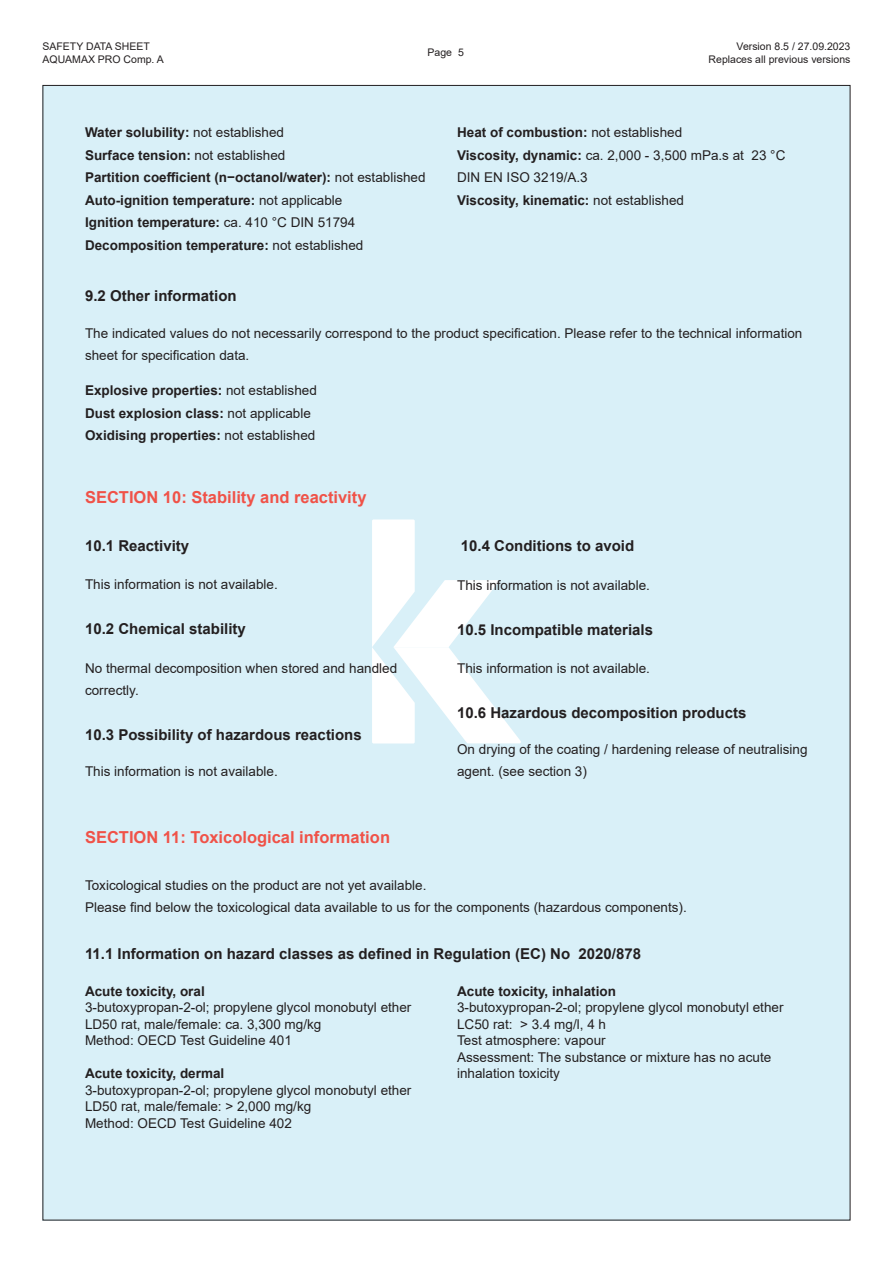
<style>
.page{position:relative;width:893px;height:1263px;background:#fff}
.page>*{position:absolute;margin:0;border:0;box-sizing:border-box;transform-origin:0 0}
.t1{font:700 16.5px "Arial";color:#f05248}
.Titular_H2_Arial_10p{font:700 15px "Arial";color:#231f20}
.Cuerpo_Arial_9pt_Reg{font:700 15px "Arial";color:#231f20}
.Cuerpo_Arial_9pt_Reg-2{font:13.5px/22.5px "Arial";color:#231f20}
.Cuerpo_Arial_9pt_Reg-3{font:700 13.5px/22.5px "Arial";color:#231f20}
.t2{font:10.5px/12.6px "Arial";color:#231f20}
.s1{font-weight:400}
.s2{font-weight:700}
</style>
<div class="page">
<div style="left:43px;top:85px;width:807px;height:1135px;background:#d9f0f8"></div>
<svg style="left:372px;top:519px;width:149px;height:224px"></svg>
<p class="t2" style="left:43px;top:40px;width:123px">SAFETY DATA SHEET<br>AQUAMAX PRO Comp. A</p>
<p class="t2" style="left:709px;top:40px;width:143px;text-align:right">Version 8.5 / 27.09.2023<br>Replaces all previous versions</p>
<p class="t2" style="left:428px;top:46px;width:38px">Page 5</p>
<p class="Cuerpo_Arial_9pt_Reg-3" style="left:85px;top:122px;width:201px">Water solubility: <span class="s1">not established</span></p>
<p class="Cuerpo_Arial_9pt_Reg-3" style="left:85px;top:144px;width:202px">Surface tension: <span class="s1">not established</span></p>
<p class="Cuerpo_Arial_9pt_Reg-3" style="left:85px;top:167px;width:342px">Partition coefficient (n−octanol/water): <span class="s1">not established<br></span>Auto-ignition temperature: <span class="s1">not applicable</span></p>
<p class="Cuerpo_Arial_9pt_Reg-3" style="left:85px;top:212px;width:272px">Ignition temperature: <span class="s1">ca. 410 °C DIN 51794</span></p>
<p class="Cuerpo_Arial_9pt_Reg-3" style="left:85px;top:234px;width:280px">Decomposition temperature: <span class="s1">not established</span></p>
<p class="Cuerpo_Arial_9pt_Reg-3" style="left:457px;top:122px;width:227px">Heat of combustion: <span class="s1">not established</span></p>
<p class="Cuerpo_Arial_9pt_Reg-2" style="left:457px;top:144px;width:330px"><span class="s2">Viscosity, dynamic:</span> ca. 2,000 - 3,500 mPa.s at 23 °C<br>DIN EN ISO 3219/A.3</p>
<p class="Cuerpo_Arial_9pt_Reg-3" style="left:457px;top:189px;width:228px">Viscosity, kinematic: <span class="s1">not established</span></p>
<p class="Titular_H2_Arial_10p" style="left:85px;top:285px;width:153px">9.2 Other information</p>
<p class="Cuerpo_Arial_9pt_Reg-2" style="left:85px;top:322px;width:719px">The indicated values do not necessarily correspond to the product specification. Please refer to the technical information sheet for specification data.</p>
<p class="Cuerpo_Arial_9pt_Reg-3" style="left:85px;top:379px;width:233px">Explosive properties: <span class="s1">not established</span></p>
<p class="Cuerpo_Arial_9pt_Reg-3" style="left:85px;top:402px;width:227px">Dust explosion class: <span class="s1">not applicable</span></p>
<p class="Cuerpo_Arial_9pt_Reg-3" style="left:85px;top:424px;width:232px">Oxidising properties: <span class="s1">not established</span></p>
<p class="t1" style="left:85px;top:486px;width:283px">SECTION 10: Stability and reactivity</p>
<p class="Titular_H2_Arial_10p" style="left:85px;top:535px;width:106px">10.1 Reactivity</p>
<p class="Cuerpo_Arial_9pt_Reg-2" style="left:85px;top:573px;width:194px">This information is not available.</p>
<p class="Titular_H2_Arial_10p" style="left:85px;top:618px;width:162px">10.2 Chemical stability</p>
<p class="Cuerpo_Arial_9pt_Reg-2" style="left:85px;top:656px;width:314px">No thermal decomposition when stored and handled correctly.</p>
<p class="Titular_H2_Arial_10p" style="left:85px;top:724px;width:278px">10.3 Possibility of hazardous reactions</p>
<p class="Cuerpo_Arial_9pt_Reg-2" style="left:85px;top:760px;width:194px">This information is not available.</p>
<p class="Cuerpo_Arial_9pt_Reg" style="left:461px;top:535px;width:175px">10.4 Conditions to avoid</p>
<p class="Cuerpo_Arial_9pt_Reg-2" style="left:457px;top:573px;width:194px">This information is not available.</p>
<p class="Titular_H2_Arial_10p" style="left:457px;top:619px;width:197px">10.5 Incompatible materials</p>
<p class="Cuerpo_Arial_9pt_Reg-2" style="left:457px;top:657px;width:194px">This information is not available.</p>
<p class="Titular_H2_Arial_10p" style="left:457px;top:702px;width:291px">10.6 Hazardous decomposition products</p>
<p class="Cuerpo_Arial_9pt_Reg-2" style="left:457px;top:737px;width:352px">On drying of the coating / hardening release of neutralising agent. (see section 3)</p>
<p class="t1" style="left:85px;top:826px;width:307px">SECTION 11: Toxicological information</p>
<p class="Cuerpo_Arial_9pt_Reg-2" style="left:85px;top:874px;width:343px">Toxicological studies on the product are not yet available.</p>
<p class="Cuerpo_Arial_9pt_Reg-2" style="left:85px;top:896px;width:603px">Please find below the toxicological data available to us for the components (hazardous components).</p>
<p class="Titular_H2_Arial_10p" style="left:85px;top:943px;width:558px">11.1 Information on hazard classes as defined in Regulation (EC) No 2020/878</p>
<p class="Cuerpo_Arial_9pt_Reg-3" style="left:85px;top:980px;width:121px">Acute toxicity, oral</p>
<p class="Cuerpo_Arial_9pt_Reg-2" style="left:85px;top:996px;width:328px">3-butoxypropan-2-ol; propylene glycol monobutyl ether</p>
<p class="Cuerpo_Arial_9pt_Reg-2" style="left:85px;top:1013px;width:238px">LD50 rat, male/female: ca. 3,300 mg/kg</p>
<p class="Cuerpo_Arial_9pt_Reg-2" style="left:85px;top:1029px;width:208px">Method: OECD Test Guideline 401</p>
<p class="Cuerpo_Arial_9pt_Reg-3" style="left:85px;top:1062px;width:141px">Acute toxicity, dermal</p>
<p class="Cuerpo_Arial_9pt_Reg-2" style="left:85px;top:1079px;width:328px">3-butoxypropan-2-ol; propylene glycol monobutyl ether</p>
<p class="Cuerpo_Arial_9pt_Reg-2" style="left:85px;top:1095px;width:228px">LD50 rat, male/female: &gt; 2,000 mg/kg</p>
<p class="Cuerpo_Arial_9pt_Reg-2" style="left:85px;top:1112px;width:208px">Method: OECD Test Guideline 402</p>
<p class="Cuerpo_Arial_9pt_Reg-3" style="left:457px;top:980px;width:160px">Acute toxicity, inhalation</p>
<p class="Cuerpo_Arial_9pt_Reg-2" style="left:457px;top:996px;width:328px">3-butoxypropan-2-ol; propylene glycol monobutyl ether</p>
<p class="Cuerpo_Arial_9pt_Reg-2" style="left:457px;top:1013px;width:150px">LC50 rat: &gt; 3.4 mg/l, 4 h</p>
<p class="Cuerpo_Arial_9pt_Reg-2" style="left:457px;top:1029px;width:150px">Test atmosphere: vapour</p>
<p class="Cuerpo_Arial_9pt_Reg-2" style="left:457px;top:1049px;width:316px;line-height:16.5px">Assessment: The substance or mixture has no acute inhalation toxicity</p>
</div>
